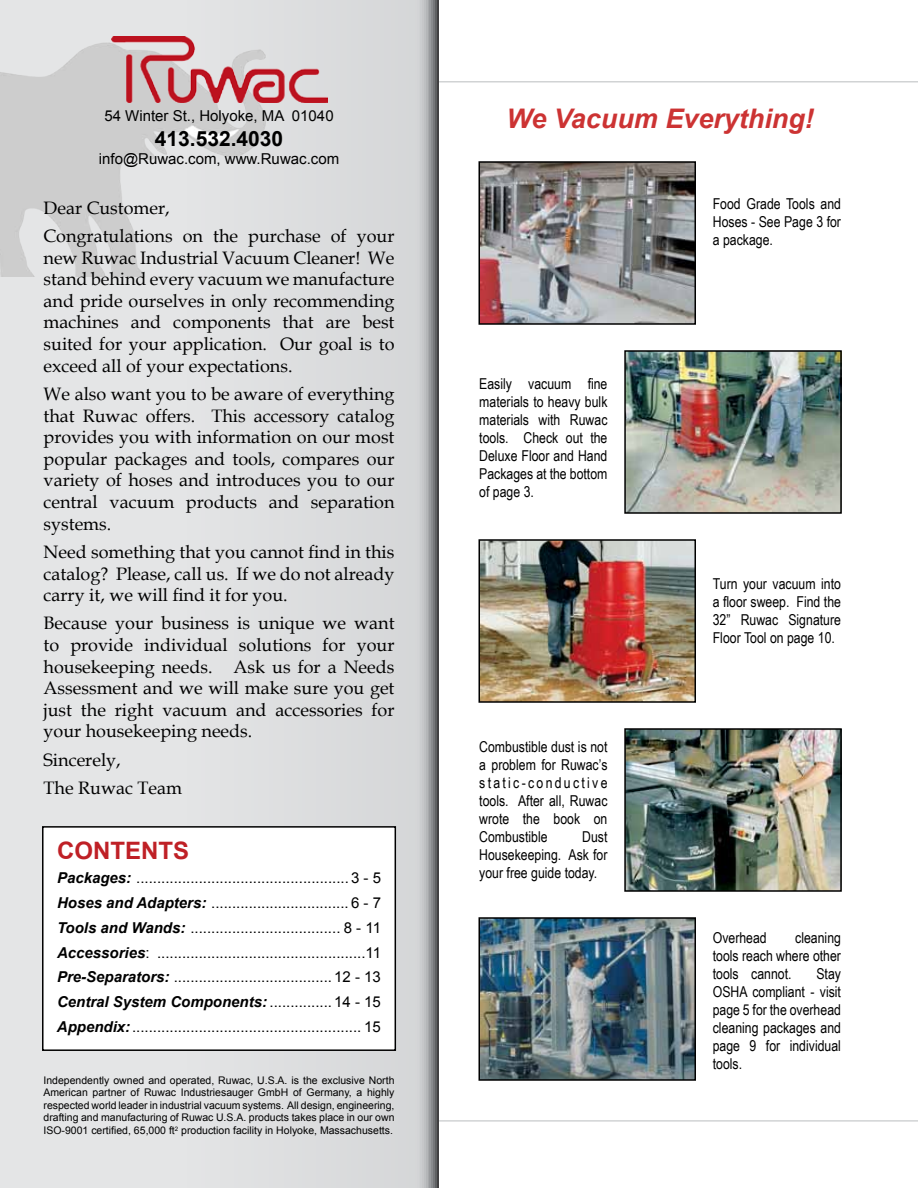
<style>
.page{position:relative;width:918px;height:1188px;background:#fff}
.page>*{position:absolute;margin:0;border:0;box-sizing:border-box;transform-origin:0 0}
.t1{font:italic 700 27px "Arial";color:#c33}
.t2{font:700 24px "Arial";color:#bf2026}
.t3{font:700 21px "Arial";color:#000}
.t4{font:18px/21.6px "Book Antiqua";color:#000;text-align:justify}
.t5{font:15px/18px "Arial Narrow";color:#000;text-align:justify}
.t6{font:15px/24.8px "Arial";color:#000;text-align:justify}
.t7{font:10.5px/12.6px "Arial";color:#000;text-align:justify}
.s1{font-weight:700;font-style:italic}
</style>
<div class="page">
<hr style="left:54px;top:81px;width:864px;height:2px;background:#d1d3d4">
<hr style="left:54px;top:1120px;width:864px;height:2px;background:#d1d3d4">
<svg style="left:0;top:0;width:438px;height:1188px;background:#dadbdd"></svg>
<img style="left:0;top:36px;width:268px;height:240px">
<div style="left:43px;top:827px;width:352px;height:223px;background:#fff"></div>
<div style="left:42px;top:826px;width:354px;height:225px;border:2px solid #000"></div>
<img style="left:111px;top:36px;width:216px;height:67px">
<img style="left:481px;top:164px;width:212px;height:158px">
<div style="left:478px;top:161px;width:218px;height:164px;border:2px solid #000"></div>
<img style="left:627px;top:353px;width:212px;height:158px">
<div style="left:624px;top:350px;width:218px;height:164px;border:2px solid #000"></div>
<img style="left:481px;top:542px;width:212px;height:158px">
<div style="left:478px;top:539px;width:218px;height:164px;border:2px solid #000"></div>
<img style="left:627px;top:731px;width:212px;height:158px">
<div style="left:624px;top:728px;width:218px;height:164px;border:2px solid #000"></div>
<img style="left:481px;top:920px;width:212px;height:158px">
<div style="left:478px;top:917px;width:218px;height:164px;border:2px solid #000"></div>
<p class="t6" style="left:104px;top:104px;width:231px">54 Winter St., Holyoke, MA 01040</p>
<p class="t3" style="left:155px;top:125px;width:130px">413.532.4030</p>
<p class="t6" style="left:99px;top:147px;width:242px">info@Ruwac.com, www.Ruwac.com</p>
<p class="t4" style="left:44px;top:193px;width:352px;line-height:28.3px">Dear Customer,<br>Congratulations on the purchase of your</p>
<p class="t4" style="left:44px;top:246px;width:353px">new Ruwac Industrial Vacuum Cleaner! We stand behind every vacuum we manufacture and pride ourselves in only recommending machines and components that are best suited for your application. Our goal is to exceed all of your expectations.</p>
<p class="t4" style="left:44px;top:383px;width:353px">We also want you to be aware of everything that Ruwac offers. This accessory catalog provides you with information on our most popular packages and tools, compares our variety of hoses and introduces you to our central vacuum products and separation systems.</p>
<p class="t4" style="left:44px;top:541px;width:353px">Need something that you cannot find in this catalog? Please, call us. If we do not already carry it, we will find it for you.</p>
<p class="t4" style="left:44px;top:612px;width:353px">Because your business is unique we want to provide individual solutions for your housekeeping needs. Ask us for a Needs Assessment and we will make sure you get just the right vacuum and accessories for your housekeeping needs.</p>
<p class="t4" style="left:44px;top:745px;width:140px;line-height:28.3px">Sincerely,<br>The Ruwac Team</p>
<h2 class="t2" style="left:57px;top:834px;width:133px">CONTENTS</h2>
<p class="t6" style="left:57px;top:866px;width:326px"><span class="s1">Packages:</span> ................................................... 3 - 5<br><span class="s1">Hoses and Adapters:</span> ................................. 6 - 7<br><span class="s1">Tools and Wands:</span> .................................... 8 - 11<br><span class="s1">Accessories</span>: ..................................................11<br><span class="s1">Pre-Separators:</span> ...................................... 12 - 13<br><span class="s1">Central System Components:</span> ............... 14 - 15<br><span class="s1">Appendix:</span>....................................................... 15</p>
<p class="t7" style="left:44px;top:1074px;width:352px">Independently owned and operated, Ruwac, U.S.A. is the exclusive North American partner of Ruwac Industriesauger GmbH of Germany, a highly respected world leader in industrial vacuum systems. All design, engineering, drafting and manufacturing of Ruwac U.S.A. products takes place in our own ISO-9001 certified, 65,000 ft<sup>2</sup> production facility in Holyoke, Massachusetts.</p>
<h1 class="t1" style="left:506px;top:101px;width:309px">We Vacuum Everything!</h1>
<p class="t5" style="left:479px;top:374px;width:130px">Easily vacuum fine materials to heavy bulk materials with Ruwac tools. Check out the Deluxe Floor and Hand Packages at the bottom of page 3.</p>
<p class="t5" style="left:479px;top:737px;width:130px">Combustible dust is not a problem for Ruwac’s static-conductive tools. After all, Ruwac wrote the book on Combustible</p>
<p class="t5" style="left:479px;top:827px;width:130px;text-indent:103px">Dust Housekeeping. Ask for your free guide today.</p>
<p class="t5" style="left:713px;top:194px;width:130px">Food Grade Tools and Hoses - See Page 3 for a package.</p>
<p class="t5" style="left:713px;top:575px;width:130px">Turn your vacuum into a floor sweep. Find the 32” Ruwac Signature Floor Tool on page 10.</p>
<p class="t5" style="left:713px;top:928px;width:56px">Overhead</p>
<p class="t5" style="left:713px;top:928px;width:130px;text-indent:82px">cleaning tools reach where other tools cannot.</p>
<p class="t5" style="left:713px;top:964px;width:130px;text-indent:104px">Stay OSHA compliant - visit page 5 for the overhead cleaning packages and page 9 for individual tools.</p>
</div>
